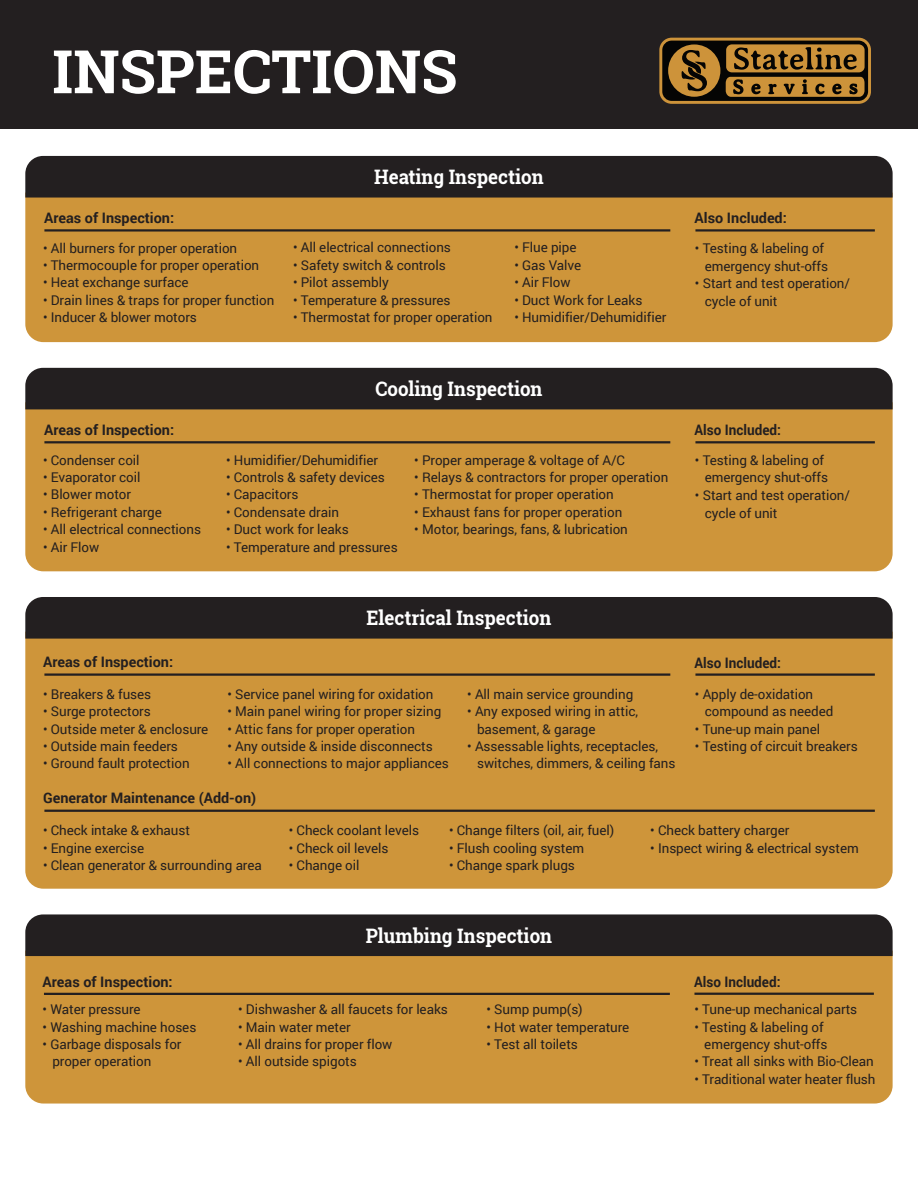
<style>
.page{position:relative;width:918px;height:1188px;background:#fff}
.page>*{position:absolute;margin:0;border:0;box-sizing:border-box;transform-origin:0 0}
.t1{font:700 60px "Roboto Slab";color:#fff}
.t2{font:700 19.95px "Roboto Slab";color:#fff;scale:.94 1}
.t3{font:700 14.4px "Roboto";color:#231f20}
.t4{font:700 14.4px "Roboto";color:#231f20;scale:.94 1}
.t5{font:13.35px/17.4px "Roboto";letter-spacing:-.005em;color:#231f20}
</style>
<div class="page">
<div style="left:0;top:0;width:918px;height:129px;background:#231f20"></div>
<div style="left:25px;top:956px;width:868px;height:148px;background:#ce953a"></div>
<hr style="left:44px;top:993px;width:626px;height:2px;background:#231f20">
<hr style="left:694px;top:993px;width:180px;height:2px;background:#231f20">
<div style="left:25px;top:914px;width:868px;height:42px;background:#231f20"></div>
<div style="left:25px;top:409px;width:868px;height:162px;background:#ce953a"></div>
<hr style="left:44px;top:441px;width:626px;height:2px;background:#231f20">
<hr style="left:695px;top:441px;width:180px;height:2px;background:#231f20">
<div style="left:25px;top:368px;width:868px;height:41px;background:#231f20"></div>
<div style="left:25px;top:639px;width:868px;height:250px;background:#ce953a"></div>
<hr style="left:44px;top:673px;width:626px;height:3px;background:#231f20">
<hr style="left:44px;top:810px;width:831px;height:2px;background:#231f20">
<hr style="left:695px;top:673px;width:180px;height:3px;background:#231f20">
<div style="left:25px;top:597px;width:868px;height:42px;background:#231f20"></div>
<div style="left:25px;top:198px;width:868px;height:144px;background:#ce953a"></div>
<hr style="left:44px;top:229px;width:626px;height:3px;background:#231f20">
<hr style="left:695px;top:229px;width:180px;height:3px;background:#231f20">
<div style="left:25px;top:156px;width:868px;height:42px;background:#231f20"></div>
<svg style="left:659px;top:38px;width:212px;height:66px;background:#7b5924"></svg>
<h1 class="t1" style="left:52px;top:30px;width:407px">INSPECTIONS</h1>
<p class="t3" style="left:44px;top:208px;width:132px">Areas of Inspection:</p>
<p class="t5" style="left:43px;top:239px;width:196px">• All burners for proper operation</p>
<p class="t5" style="left:43px;top:256px;width:218px">• Thermocouple for proper operation</p>
<p class="t5" style="left:43px;top:273px;width:147px">• Heat exchange surface</p>
<p class="t5" style="left:43px;top:291px;width:233px">• Drain lines &amp; traps for proper function</p>
<p class="t5" style="left:43px;top:308px;width:155px">• Inducer &amp; blower motors</p>
<h2 class="t2" style="left:374px;top:163px;width:182px">Heating Inspection</h2>
<p class="t5" style="left:293px;top:239px;width:159px">• All electrical connections</p>
<p class="t5" style="left:293px;top:256px;width:154px">• Safety switch &amp; controls</p>
<p class="t5" style="left:293px;top:273px;width:97px">• Pilot assembly</p>
<p class="t5" style="left:293px;top:291px;width:159px">• Temperature &amp; pressures</p>
<p class="t5" style="left:293px;top:308px;width:201px">• Thermostat for proper operation</p>
<p class="t5" style="left:514px;top:239px;width:64px">• Flue pipe</p>
<p class="t5" style="left:514px;top:256px;width:68px">• Gas Valve</p>
<p class="t5" style="left:514px;top:273px;width:58px">• Air Flow</p>
<p class="t5" style="left:514px;top:291px;width:130px">• Duct Work for Leaks</p>
<p class="t5" style="left:514px;top:308px;width:153px">• Humidifier/Dehumidifier</p>
<p class="t3" style="left:695px;top:208px;width:94px">Also Included:</p>
<p class="t5" style="left:695px;top:239px;width:135px;text-align:right">• Testing &amp; labeling of emergency shut-offs</p>
<p class="t5" style="left:705px;top:274px;width:147px;text-indent:-10px">• Start and test operation/ cycle of unit</p>
<p class="t3" style="left:44px;top:420px;width:132px">Areas of Inspection:</p>
<p class="t5" style="left:43px;top:451px;width:98px">• Condenser coil</p>
<p class="t5" style="left:43px;top:468px;width:99px">• Evaporator coil</p>
<p class="t5" style="left:43px;top:486px;width:90px">• Blower motor</p>
<p class="t5" style="left:43px;top:503px;width:120px">• Refrigerant charge</p>
<p class="t5" style="left:43px;top:520px;width:159px">• All electrical connections</p>
<p class="t5" style="left:43px;top:538px;width:58px">• Air Flow</p>
<h2 class="t2" style="left:375px;top:375px;width:179px">Cooling Inspection</h2>
<p class="t5" style="left:226px;top:451px;width:153px">• Humidifier/Dehumidifier</p>
<p class="t5" style="left:226px;top:468px;width:160px">• Controls &amp; safety devices</p>
<p class="t5" style="left:226px;top:486px;width:74px">• Capacitors</p>
<p class="t5" style="left:226px;top:503px;width:114px">• Condensate drain</p>
<p class="t5" style="left:226px;top:520px;width:124px">• Duct work for leaks</p>
<p class="t5" style="left:226px;top:538px;width:173px">• Temperature and pressures</p>
<p class="t5" style="left:414px;top:451px;width:212px">• Proper amperage &amp; voltage of A/C</p>
<p class="t5" style="left:414px;top:468px;width:256px">• Relays &amp; contractors for proper operation</p>
<p class="t5" style="left:414px;top:486px;width:201px">• Thermostat for proper operation</p>
<p class="t5" style="left:414px;top:503px;width:210px">• Exhaust fans for proper operation</p>
<p class="t5" style="left:414px;top:520px;width:215px">• Motor, bearings, fans, &amp; lubrication</p>
<p class="t4" style="left:695px;top:420px;width:93px">Also Included:</p>
<p class="t5" style="left:695px;top:451px;width:135px;text-align:right">• Testing &amp; labeling of emergency shut-offs</p>
<p class="t5" style="left:705px;top:486px;width:147px;text-indent:-10px">• Start and test operation/ cycle of unit</p>
<p class="t3" style="left:43px;top:652px;width:132px">Areas of Inspection:</p>
<p class="t5" style="left:43px;top:685px;width:110px">• Breakers &amp; fuses</p>
<p class="t5" style="left:43px;top:702px;width:109px">• Surge protectors</p>
<p class="t5" style="left:43px;top:720px;width:167px">• Outside meter &amp; enclosure</p>
<p class="t5" style="left:43px;top:737px;width:136px">• Outside main feeders</p>
<p class="t5" style="left:43px;top:754px;width:148px">• Ground fault protection</p>
<h2 class="t2" style="left:367px;top:604px;width:198px">Electrical Inspection</h2>
<p class="t5" style="left:227px;top:685px;width:208px">• Service panel wiring for oxidation</p>
<p class="t5" style="left:227px;top:702px;width:215px">• Main panel wiring for proper sizing</p>
<p class="t5" style="left:227px;top:720px;width:189px">• Attic fans for proper operation</p>
<p class="t5" style="left:227px;top:737px;width:207px">• Any outside &amp; inside disconnects</p>
<p class="t5" style="left:227px;top:754px;width:223px">• All connections to major appliances</p>
<p class="t5" style="left:467px;top:685px;width:168px">• All main service grounding</p>
<p class="t5" style="left:477px;top:702px;width:163px;text-indent:-10px">• Any exposed wiring in attic, basement, &amp; garage</p>
<p class="t5" style="left:477px;top:737px;width:200px;text-indent:-10px">• Assessable lights, receptacles, switches, dimmers, &amp; ceiling fans</p>
<p class="t3" style="left:43px;top:788px;width:215px">Generator Maintenance (Add-on)</p>
<p class="t4" style="left:695px;top:652px;width:93px">Also Included:</p>
<p class="t5" style="left:705px;top:685px;width:130px;text-indent:-10px">• Apply de-oxidation compound as needed</p>
<p class="t5" style="left:695px;top:720px;width:127px">• Tune-up main panel</p>
<p class="t5" style="left:695px;top:737px;width:164px">• Testing of circuit breakers</p>
<p class="t5" style="left:43px;top:821px;width:148px">• Check intake &amp; exhaust</p>
<p class="t5" style="left:43px;top:839px;width:103px">• Engine exercise</p>
<p class="t5" style="left:43px;top:856px;width:220px">• Clean generator &amp; surrounding area</p>
<p class="t5" style="left:289px;top:821px;width:132px">• Check coolant levels</p>
<p class="t5" style="left:289px;top:839px;width:101px">• Check oil levels</p>
<p class="t5" style="left:289px;top:856px;width:72px">• Change oil</p>
<p class="t5" style="left:449px;top:821px;width:167px">• Change filters (oil, air, fuel)</p>
<p class="t5" style="left:449px;top:839px;width:137px">• Flush cooling system</p>
<p class="t5" style="left:449px;top:856px;width:127px">• Change spark plugs</p>
<h2 class="t2" style="left:366px;top:922px;width:200px">Plumbing Inspection</h2>
<p class="t3" style="left:43px;top:972px;width:132px">Areas of Inspection:</p>
<p class="t5" style="left:43px;top:1000px;width:100px">• Water pressure</p>
<p class="t5" style="left:43px;top:1018px;width:155px">• Washing machine hoses</p>
<p class="t5" style="left:52px;top:1035px;width:131px;text-indent:-10px">• Garbage disposals for proper operation</p>
<p class="t5" style="left:238px;top:1000px;width:211px">• Dishwasher &amp; all faucets for leaks</p>
<p class="t5" style="left:238px;top:1018px;width:114px">• Main water meter</p>
<p class="t5" style="left:238px;top:1035px;width:156px">• All drains for proper flow</p>
<p class="t5" style="left:238px;top:1053px;width:120px">• All outside spigots</p>
<p class="t5" style="left:487px;top:1000px;width:98px">• Sump pump(s)</p>
<p class="t5" style="left:487px;top:1018px;width:144px">• Hot water temperature</p>
<p class="t5" style="left:487px;top:1035px;width:93px">• Test all toilets</p>
<p class="t5" style="left:650px;top:821px;width:141px">• Check battery charger</p>
<p class="t5" style="left:650px;top:839px;width:210px">• Inspect wiring &amp; electrical system</p>
<p class="t4" style="left:694px;top:972px;width:93px">Also Included:</p>
<p class="t5" style="left:694px;top:1000px;width:164px">• Tune-up mechanical parts</p>
<p class="t5" style="left:694px;top:1018px;width:135px;text-align:right">• Testing &amp; labeling of emergency shut-offs</p>
<p class="t5" style="left:694px;top:1053px;width:181px">• Treat all sinks with Bio-Clean</p>
<p class="t5" style="left:694px;top:1070px;width:182px">• Traditional water heater flush</p>
</div>
